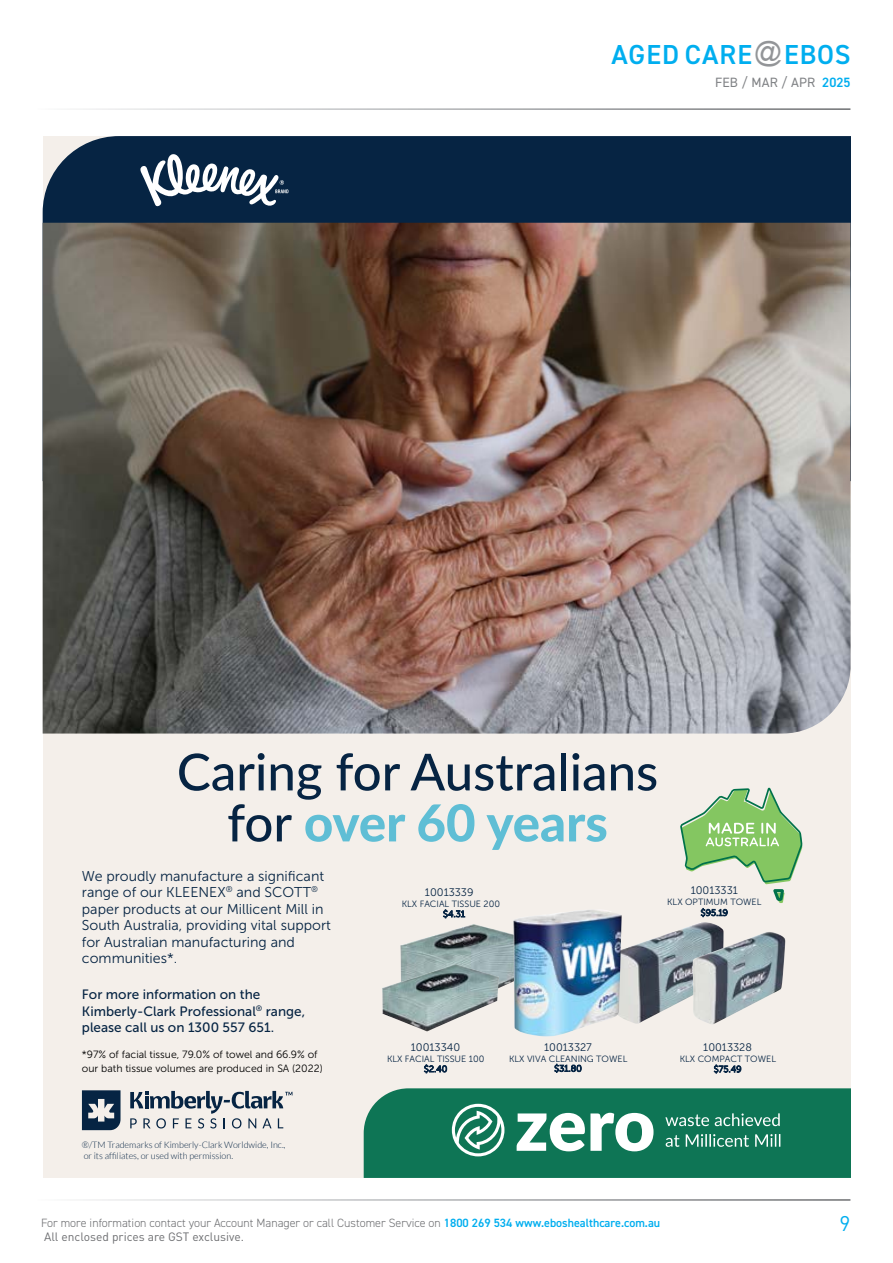
<style>
.page{position:relative;width:893px;height:1263px;background:#fff}
.page>*{position:absolute;margin:0;border:0;box-sizing:border-box;transform-origin:0 0}
.t1{font:500 51px/51px "Lato";color:#062443;text-align:center}
.t2{font:600 27.6px "DIN2014";letter-spacing:.035em;color:#00aeef}
.t3{font:21px "DINOT";color:#00aeef}
.t4{font:14.25px/16.5px "Museo Sans 300";color:#062443}
.t5{font:13.5px/16.5px "Museo Sans 500";color:#062443}
.t6{font:13.5px "DIN2014";letter-spacing:.01em;color:#808285}
.t7{font:300 12px "DIN2014";color:#6d6e71}
.t8{font:12px "DINOT";color:#6d6e71}
.t9{font:10.95px "Museo Sans 300";color:#062443}
.t10{font:10.5px/13.5px "Museo Sans 300";color:#000}
.t11{font:9.15px/10.5px "Museo Sans 300";color:#062443;text-align:center}
.t12{font:300 9px/10.5px "Lato";color:#062443}
.s1{font-family:"Arial";font-weight:400;color:#939598}
.s2{font-weight:600;color:#00aeef}
.s3{font-weight:800;color:#5fbed5}
</style>
<div class="page">
<div style="left:43px;top:136px;width:808px;height:1042px;background:#f4efea"></div>
<div style="left:43px;top:136px;width:808px;height:87px;background:#062443"></div>
<svg style="left:140px;top:153px;width:148px;height:54px;background:#55697e"></svg>
<img style="left:622px;top:922px;width:102px;height:102px">
<img style="left:400px;top:924px;width:113px;height:64px">
<img style="left:382px;top:964px;width:117px;height:67px">
<img style="left:513px;top:910px;width:109px;height:126px">
<img style="left:693px;top:932px;width:92px;height:92px">
<img style="left:43px;top:223px;width:808px;height:510px">
<svg style="left:364px;top:1088px;width:487px;height:90px;background:#2b8569"></svg>
<svg style="left:680px;top:788px;width:122px;height:115px"></svg>
<svg style="left:82px;top:1090px;width:39px;height:40px"></svg>
<svg style="left:130px;top:1091px;width:162px;height:37px"></svg>
<h2 class="t2" style="left:611px;top:36px;width:240px">AGED CARE<span class="s1">@</span>EBOS</h2>
<p class="t6" style="left:715px;top:74px;width:137px">FEB / MAR / APR <span class="s2">2025</span></p>
<h1 class="t1" style="left:177px;top:744px;width:483px">Caring for Australians for <span class="s3">over 60 years</span></h1>
<p class="t4" style="left:82px;top:868px;width:250px">We proudly manufacture a significant range of our KLEENEX<sup>®</sup> and SCOTT<sup>® </sup>paper products at our Millicent Mill in South Australia, providing vital support for Australian manufacturing and communities*.</p>
<p class="t5" style="left:82px;top:986px;width:225px">For more information on the<br>Kimberly-Clark Professional<sup>®</sup> range, please call us on 1300 557 651.</p>
<p class="t10" style="left:82px;top:1048px;width:242px">*97% of facial tissue, 79.0% of towel and 66.9% of our bath tissue volumes are produced in SA (2022)</p>
<p class="t9" style="left:425px;top:886px;width:50px">10013339</p>
<p class="t11" style="left:443px;top:898px;width:59px;text-align:left;text-indent:-41px">KLX FACIAL TISSUE 200 $4.31</p>
<p class="t9" style="left:411px;top:1041px;width:51px">10013340</p>
<p class="t11" style="left:387px;top:1053px;width:99px">KLX FACIAL TISSUE 100 $2.40</p>
<p class="t9" style="left:544px;top:1041px;width:49px">10013327</p>
<p class="t11" style="left:509px;top:1054px;width:120px;line-height:9.8px">KLX VIVA CLEANING TOWEL $31.80</p>
<p class="t9" style="left:691px;top:885px;width:49px">10013331</p>
<p class="t11" style="left:667px;top:897px;width:96px">KLX OPTIMUM TOWEL $95.19</p>
<p class="t9" style="left:703px;top:1041px;width:50px">10013328</p>
<p class="t11" style="left:680px;top:1053px;width:98px">KLX COMPACT TOWEL $75.49</p>
<p class="t12" style="left:82px;top:1140px;width:205px">®/TM Trademarks of Kimberly-Clark Worldwide, Inc., or its affiliates, or used with permission.</p>
<p class="t7" style="left:41px;top:1215px;width:621px">For more information contact your Account Manager or call Customer Service on <span class="s2">1800 269 534 www.eboshealthcare.com.au</span></p>
<h3 class="t3" style="left:840px;top:1210px;width:12px">9</h3>
<p class="t8" style="left:44px;top:1229px;width:201px">All enclosed prices are GST exclusive.</p>
</div>
